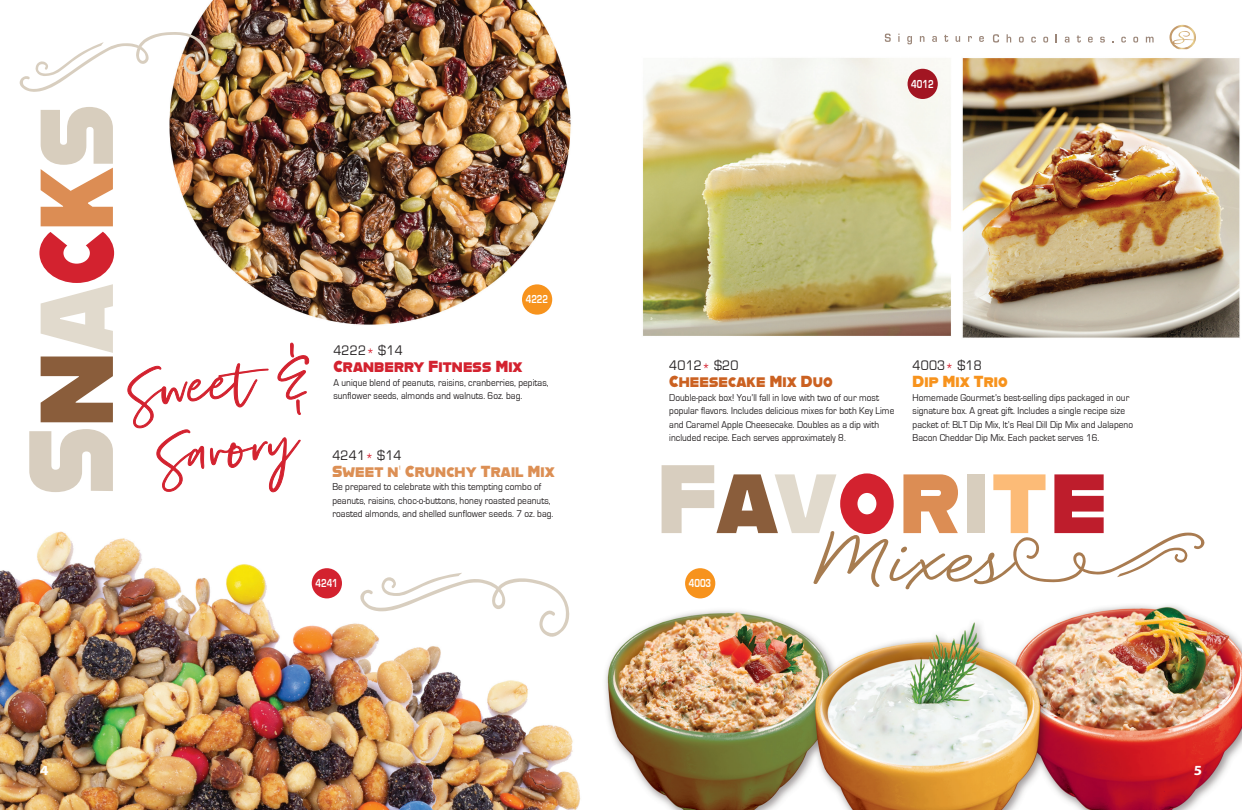
<style>
.page{position:relative;width:1242px;height:810px;background:#fff}
.page>*{position:absolute;margin:0;border:0;box-sizing:border-box;transform-origin:0 0}
.t1{font:16px "Alfarn";letter-spacing:.01em;color:#dc8f54;scale:.88 1}
.t2{font:16px "Alfarn";letter-spacing:.01em;color:#d3222f;scale:.88 1}
.t3{font:16px "Alfarn";letter-spacing:.01em;color:#cb6121;scale:.88 1}
.t4{font:16px "Alfarn";letter-spacing:.01em;color:#f7931d;scale:.88 1}
.t5{font:14.3px "Eurostile";letter-spacing:.02em;color:#231f20;scale:.91 1}
.t6{font:700 14px "Myriad Pro";color:#fff;scale:1.07 1}
.t7{font:700 12px "Eurostile";letter-spacing:-.005em;color:#fff;scale:.75 1}
.t8{font:10.2px/13.5px "Eurostile";letter-spacing:.005em;color:#231f20;scale:.91 1}
.s1{color:#d5212f}
</style>
<div class="page">
<img style="left:0;top:0;width:1242px;height:810px">
<svg style="left:1169px;top:25px;width:27px;height:24px"></svg>
<svg style="left:885px;top:34px;width:6px;height:8px"></svg>
<svg style="left:898px;top:34px;width:2px;height:8px"></svg>
<svg style="left:907px;top:36px;width:5px;height:8px"></svg>
<svg style="left:920px;top:36px;width:5px;height:6px"></svg>
<svg style="left:932px;top:36px;width:5px;height:6px"></svg>
<svg style="left:944px;top:35px;width:4px;height:7px"></svg>
<svg style="left:956px;top:36px;width:4px;height:6px"></svg>
<svg style="left:968px;top:36px;width:4px;height:6px"></svg>
<svg style="left:979px;top:36px;width:5px;height:6px"></svg>
<svg style="left:993px;top:34px;width:6px;height:9px"></svg>
<svg style="left:1007px;top:34px;width:4px;height:8px"></svg>
<svg style="left:1019px;top:37px;width:5px;height:6px"></svg>
<svg style="left:1031px;top:37px;width:5px;height:6px"></svg>
<svg style="left:1043px;top:37px;width:5px;height:6px"></svg>
<svg style="left:1065px;top:37px;width:4px;height:6px"></svg>
<svg style="left:1077px;top:35px;width:4px;height:8px"></svg>
<svg style="left:1088px;top:37px;width:5px;height:6px"></svg>
<svg style="left:1100px;top:37px;width:5px;height:6px"></svg>
<svg style="left:1121px;top:37px;width:5px;height:6px"></svg>
<svg style="left:1133px;top:37px;width:5px;height:6px"></svg>
<svg style="left:1146px;top:37px;width:8px;height:5px"></svg>
<div style="left:685px;top:568px;width:30px;height:30px;background:#f7931d;border-radius:50%"></div>
<div style="left:522px;top:284px;width:30px;height:31px;background:#f7931d;border-radius:50%"></div>
<div style="left:312px;top:568px;width:30px;height:30px;background:#d3222f;border-radius:50%"></div>
<div style="left:908px;top:69px;width:30px;height:30px;background:#a21522;border-radius:50%"></div>
<svg style="left:662px;top:465px;width:543px;height:124px"></svg>
<svg style="left:360px;top:573px;width:209px;height:64px"></svg>
<svg style="left:20px;top:32px;width:189px;height:60px"></svg>
<svg style="left:29px;top:429px;width:84px;height:63px"></svg>
<svg style="left:39px;top:232px;width:75px;height:190px"></svg>
<svg style="left:41px;top:107px;width:72px;height:119px"></svg>
<svg style="left:127px;top:342px;width:182px;height:164px"></svg>
<p class="t7" style="left:526px;top:293px;width:31px">4222</p>
<h2 class="t5" style="left:333px;top:343px;width:78px">4222<span class="s1">*</span> $14</h2>
<h1 class="t2" style="left:333px;top:357px;width:217px">Cranberry Fitness Mix</h1>
<p class="t8" style="left:333px;top:376px;width:238px">A unique blend of peanuts, raisins, cranberries, pepitas, sunflower seeds, almonds and walnuts. 6oz. bag.</p>
<h2 class="t5" style="left:332px;top:447px;width:78px">4241<span class="s1">*</span> $14</h2>
<h1 class="t1" style="left:332px;top:461px;width:254px">Sweet n’ Crunchy Trail Mix</h1>
<p class="t8" style="left:332px;top:480px;width:244px">Be prepared to celebrate with this tempting combo of peanuts, raisins, choc-o-buttons, honey roasted peanuts, roasted almonds, and shelled sunflower seeds. 7 oz. bag.</p>
<p class="t7" style="left:315px;top:577px;width:31px">4241</p>
<p class="t7" style="left:911px;top:77px;width:31px">4012</p>
<h2 class="t5" style="left:669px;top:358px;width:78px">4012<span class="s1">*</span> $20</h2>
<h1 class="t3" style="left:669px;top:372px;width:187px">Cheesecake Mix Duo</h1>
<p class="t8" style="left:669px;top:391px;width:249px">Double-pack box! You’ll fall in love with two of our most popular flavors. Includes delicious mixes for both Key Lime and Caramel Apple Cheesecake. Doubles as a dip with included recipe. Each serves approximately 8.</p>
<h2 class="t5" style="left:913px;top:358px;width:78px">4003<span class="s1">*</span> $18</h2>
<h1 class="t4" style="left:913px;top:372px;width:110px">Dip Mix Trio</h1>
<p class="t8" style="left:913px;top:391px;width:244px">Homemade Gourmet’s best-selling dips packaged in our signature box. A great gift. Includes a single recipe size packet of: BLT Dip Mix, It’s Real Dill Dip Mix and Jalapeno Bacon Cheddar Dip Mix. Each packet serves 16.</p>
<p class="t7" style="left:689px;top:577px;width:31px">4003</p>
<h3 class="t6" style="left:40px;top:762px;width:9px">4</h3>
<h3 class="t6" style="left:1194px;top:762px;width:9px">5</h3>
</div>
